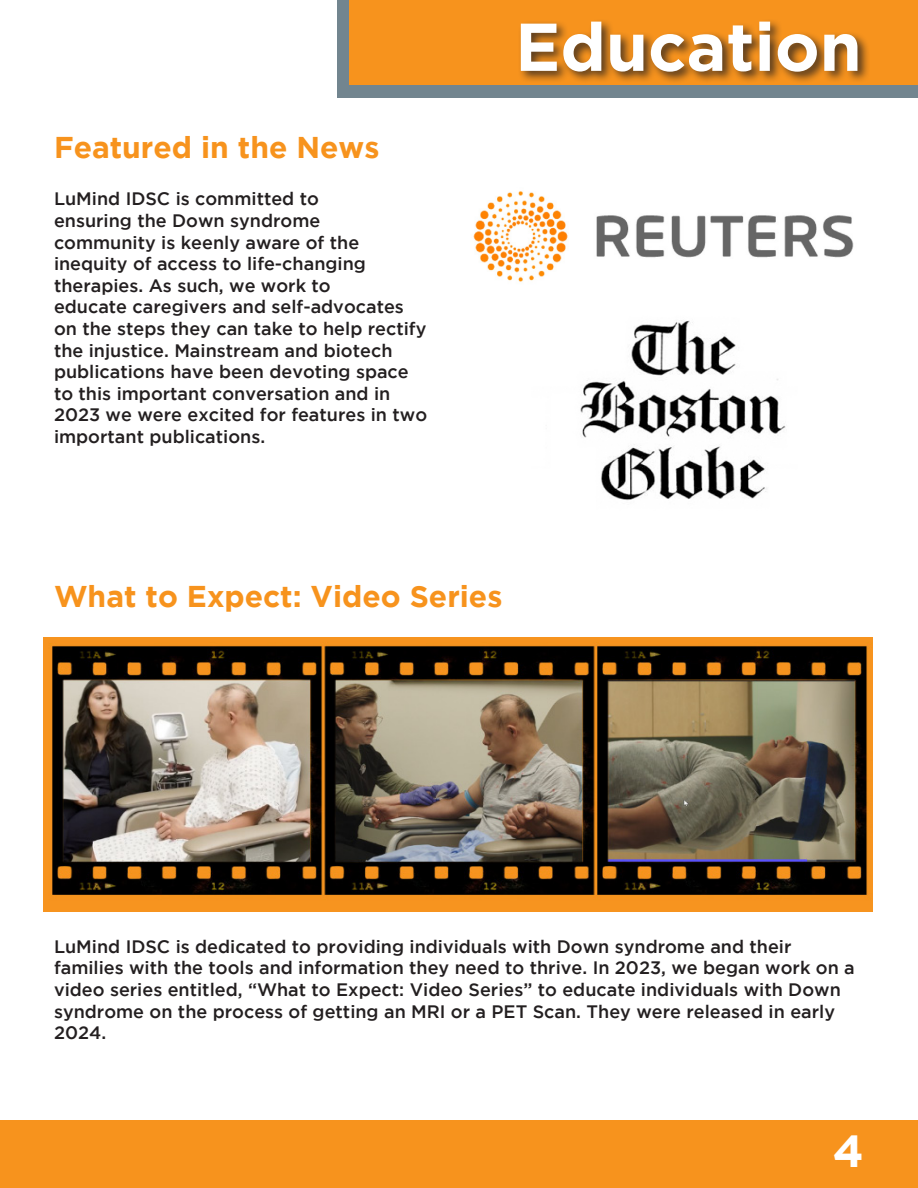
<style>
.page{position:relative;width:918px;height:1188px;background:#fff}
.page>*{position:absolute;margin:0;border:0;box-sizing:border-box;transform-origin:0 0}
.t1{font:700 67.5px "Gotham";color:#fff}
.t2{font:700 45px "Gotham";color:#fff}
.t3{font:700 30px "Gotham";color:#f7931d}
.t4{font:500 18px/21.6px "Gotham";color:#231f20}
</style>
<div class="page">
<div style="left:0;top:1120px;width:918px;height:68px;background:#f7931d"></div>
<div style="left:338px;top:0;width:580px;height:97px;background:#72858f"></div>
<div style="left:350px;top:0;width:568px;height:84px;background:#f7931d"></div>
<img style="left:473px;top:191px;width:381px;height:91px">
<img style="left:43px;top:637px;width:830px;height:275px">
<img style="left:580px;top:320px;width:206px;height:180px">
<div style="left:517px;top:19px;width:353px;height:66px;background:#231f20;opacity:.75"></div>
<p class="t3" style="left:54px;top:130px;width:327px">Featured in the News</p>
<p class="t4" style="left:54px;top:188px;width:266px">LuMind IDSC is committed to</p>
<p class="t4" style="left:54px;top:209px;width:268px">ensuring the Down syndrome</p>
<p class="t4" style="left:54px;top:231px;width:307px">community is keenly aware of the</p>
<p class="t4" style="left:54px;top:253px;width:313px">inequity of access to life-changing</p>
<p class="t4" style="left:54px;top:274px;width:278px">therapies. As such, we work to</p>
<p class="t4" style="left:54px;top:296px;width:374px">educate caregivers and self-advocates on the steps they can take to help rectify the injustice. Mainstream and biotech</p>
<p class="t4" style="left:54px;top:361px;width:375px">publications have been devoting space to this important conversation and in<br>2023 we were excited for features in two</p>
<p class="t4" style="left:54px;top:425px;width:213px">important publications.</p>
<p class="t1" style="left:515px;top:8px;width:348px">Education</p>
<p class="t3" style="left:54px;top:579px;width:450px">What to Expect: Video Series</p>
<p class="t4" style="left:54px;top:935px;width:739px">LuMind IDSC is dedicated to providing individuals with Down syndrome and their</p>
<p class="t4" style="left:54px;top:957px;width:802px">families with the tools and information they need to thrive. In 2023, we began work on a video series entitled, “What to Expect: Video Series” to educate individuals with Down syndrome on the process of getting an MRI or a PET Scan. They were released in early 2024.</p>
<p class="t2" style="left:833px;top:1125px;width:33px">4</p>
</div>
